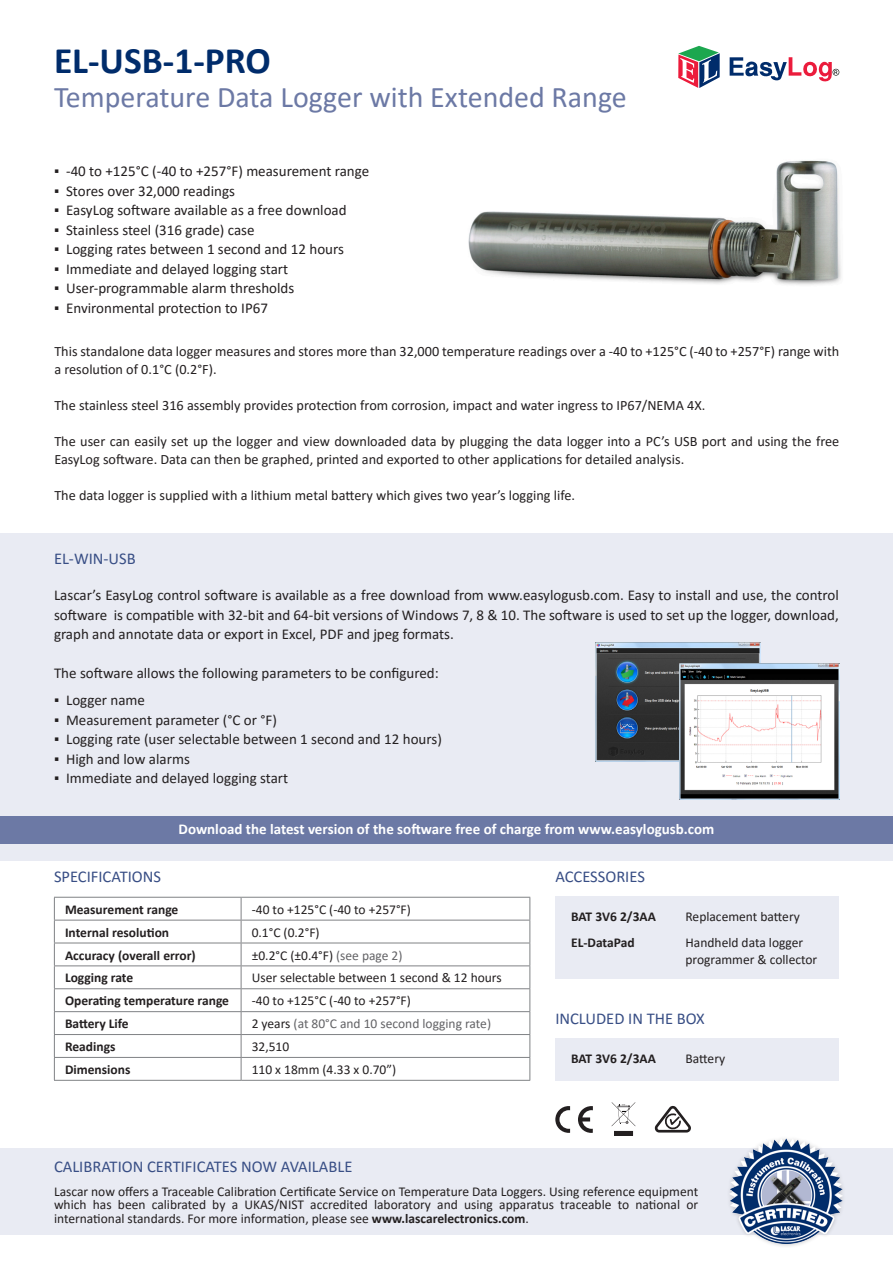
<style>
.page{position:relative;width:893px;height:1263px;background:#fff}
.page>*{position:absolute;margin:0;border:0;box-sizing:border-box;transform-origin:0 0}
.t1{font:700 37.5px "Calibri";color:#002c6b}
.t2{font:30px "Calibri";color:#6c79a5}
.t3{font:16.5px "Calibri";color:#384e85}
.Paragraph_Style_1{font:15px/19.5px "Calibri";color:#231f20;text-align:justify}
.t4{font:700 15px "Calibri";color:#fff}
.t5{font:14.25px/18px "Calibri";color:#231f20}
.Lascar_table_-_body{font:13.5px/13.5px "Calibri";color:#231f20}
.Lascar_table_-_left{font:700 13.5px "Calibri";color:#231f20}
.Lascar_table_-_body-2{font:13.5px "Calibri";color:#636366}
.s1{color:#636366}
.s2{color:#231f20}
.s3{font-weight:700}
</style>
<div class="page">
<div style="left:0;top:534px;width:893px;height:327px;background:#e9ebf3"></div>
<img style="left:596px;top:642px;width:165px;height:120px">
<img style="left:680px;top:663px;width:160px;height:136px">
<div style="left:0;top:816px;width:893px;height:28px;background:#6c79a5"></div>
<hr style="left:54px;top:897px;width:187px;height:1px;background:#808285">
<hr style="left:241px;top:897px;width:289px;height:1px;background:#808285">
<hr style="left:54px;top:920px;width:187px;height:1px;background:#808285">
<hr style="left:241px;top:920px;width:289px;height:1px;background:#808285">
<hr style="left:54px;top:943px;width:187px;height:1px;background:#808285">
<hr style="left:241px;top:943px;width:289px;height:1px;background:#808285">
<hr style="left:54px;top:965px;width:187px;height:1px;background:#808285">
<hr style="left:241px;top:965px;width:289px;height:1px;background:#808285">
<hr style="left:54px;top:988px;width:187px;height:1px;background:#808285">
<hr style="left:241px;top:988px;width:289px;height:1px;background:#808285">
<hr style="left:54px;top:1011px;width:187px;height:1px;background:#808285">
<svg style="left:54px;top:897px;width:1px;height:183px"></svg>
<hr style="left:241px;top:1011px;width:289px;height:1px;background:#808285">
<svg style="left:241px;top:897px;width:1px;height:183px"></svg>
<svg style="left:529px;top:897px;width:1px;height:183px"></svg>
<hr style="left:54px;top:1034px;width:187px;height:1px;background:#808285">
<hr style="left:54px;top:1057px;width:187px;height:1px;background:#808285">
<hr style="left:54px;top:1080px;width:187px;height:1px;background:#808285">
<hr style="left:241px;top:1034px;width:289px;height:1px;background:#808285">
<hr style="left:241px;top:1057px;width:289px;height:1px;background:#808285">
<hr style="left:241px;top:1080px;width:289px;height:1px;background:#808285">
<svg style="left:678px;top:46px;width:42px;height:42px"></svg>
<svg style="left:730px;top:57px;width:109px;height:24px"></svg>
<div style="left:555px;top:896px;width:284px;height:82px;background:#e9ebf3"></div>
<div style="left:555px;top:1038px;width:284px;height:43px;background:#e9ebf3"></div>
<div style="left:0;top:1149px;width:893px;height:86px;background:#e9ebf3"></div>
<div style="left:726px;top:1135px;width:120px;height:113px;background:#231f20;opacity:.25"></div>
<img style="left:730px;top:1139px;width:112px;height:104px">
<svg style="left:578px;top:1106px;width:15px;height:27px"></svg>
<svg style="left:555px;top:1106px;width:15px;height:27px"></svg>
<svg style="left:611px;top:1102px;width:24px;height:33px"></svg>
<svg style="left:654px;top:1105px;width:37px;height:27px"></svg>
<img style="left:468px;top:160px;width:373px;height:125px">
<p class="t1" style="left:54px;top:34px;width:218px">EL-USB-1-PRO</p>
<p class="t2" style="left:54px;top:77px;width:574px">Temperature Data Logger with Extended Range</p>
<p class="Paragraph_Style_1" style="left:54px;top:161px;width:317px">▪ -40 to +125°C (-40 to +257°F) measurement range</p>
<p class="Paragraph_Style_1" style="left:54px;top:181px;width:183px">▪ Stores over 32,000 readings</p>
<p class="Paragraph_Style_1" style="left:54px;top:200px;width:294px">▪ EasyLog software available as a free download</p>
<p class="Paragraph_Style_1" style="left:54px;top:220px;width:202px">▪ Stainless steel (316 grade) case</p>
<p class="Paragraph_Style_1" style="left:54px;top:239px;width:292px">▪ Logging rates between 1 second and 12 hours</p>
<p class="Paragraph_Style_1" style="left:54px;top:259px;width:236px">▪ Immediate and delayed logging start</p>
<p class="Paragraph_Style_1" style="left:54px;top:278px;width:242px">▪ User-programmable alarm thresholds</p>
<p class="Paragraph_Style_1" style="left:54px;top:298px;width:215px">▪ Environmental protection to IP67</p>
<p class="t5" style="left:54px;top:342px;width:786px">This standalone data logger measures and stores more than 32,000 temperature readings over a -40 to +125°C (-40 to +257°F) range with a resolution of 0.1°C (0.2°F).</p>
<p class="t5" style="left:54px;top:396px;width:653px">The stainless steel 316 assembly provides protection from corrosion, impact and water ingress to IP67/NEMA 4X.</p>
<p class="t5" style="left:54px;top:432px;width:786px">The user can easily set up the logger and view downloaded data by plugging the data logger into a PC’s USB port and using the free<br>EasyLog software. Data can then be graphed, printed and exported to other applications for detailed analysis.</p>
<p class="t5" style="left:54px;top:486px;width:522px">The data logger is supplied with a lithium metal battery which gives two year’s logging life.</p>
<p class="t3" style="left:54px;top:547px;width:83px">EL-WIN-USB</p>
<p class="Paragraph_Style_1" style="left:54px;top:585px;width:786px">Lascar’s EasyLog control software is available as a free download from www.easylogusb.com. Easy to install and use, the control software is compatible with 32-bit and 64-bit versions of Windows 7, 8 &amp; 10. The software is used to set up the logger, download, graph and annotate data or export in Excel, PDF and jpeg formats.</p>
<p class="Paragraph_Style_1" style="left:54px;top:663px;width:386px">The software allows the following parameters to be configured:</p>
<p class="Paragraph_Style_1" style="left:54px;top:690px;width:93px">▪ Logger name</p>
<p class="Paragraph_Style_1" style="left:54px;top:709px;width:224px">▪ Measurement parameter (°C or °F)</p>
<p class="Paragraph_Style_1" style="left:54px;top:729px;width:389px">▪ Logging rate (user selectable between 1 second and 12 hours)</p>
<p class="Paragraph_Style_1" style="left:54px;top:748px;width:137px">▪ High and low alarms</p>
<p class="Paragraph_Style_1" style="left:54px;top:768px;width:236px">▪ Immediate and delayed logging start</p>
<p class="t4" style="left:179px;top:819px;width:537px">Download the latest version of the software free of charge from www.easylogusb.com</p>
<p class="t3" style="left:54px;top:865px;width:109px">SPECIFICATIONS</p>
<p class="t3" style="left:555px;top:865px;width:91px">ACCESSORIES</p>
<p class="Lascar_table_-_left" style="left:65px;top:900px;width:115px">Measurement range</p>
<p class="Lascar_table_-_body" style="left:252px;top:902px;width:161px">-40 to +125°C (-40 to +257°F)</p>
<p class="Lascar_table_-_left" style="left:65px;top:922px;width:106px">Internal resolution</p>
<p class="Lascar_table_-_body" style="left:252px;top:925px;width:69px">0.1°C (0.2°F)</p>
<p class="Lascar_table_-_left" style="left:65px;top:945px;width:132px">Accuracy (overall error)</p>
<p class="Lascar_table_-_body" style="left:252px;top:948px;width:152px">±0.2°C (±0.4°F) <span class="s1">(see page 2)</span></p>
<p class="Lascar_table_-_left" style="left:65px;top:968px;width:70px">Logging rate</p>
<p class="Lascar_table_-_body" style="left:252px;top:971px;width:251px">User selectable between 1 second &amp; 12 hours</p>
<p class="Lascar_table_-_left" style="left:65px;top:991px;width:166px">Operating temperature range</p>
<p class="Lascar_table_-_body" style="left:252px;top:994px;width:161px">-40 to +125°C (-40 to +257°F)</p>
<p class="Lascar_table_-_left" style="left:65px;top:1014px;width:65px">Battery Life</p>
<p class="Lascar_table_-_body-2" style="left:252px;top:1014px;width:241px"><span class="s2">2 years</span> (at 80°C and 10 second logging rate)</p>
<p class="Lascar_table_-_left" style="left:65px;top:1037px;width:52px">Readings</p>
<p class="Lascar_table_-_body" style="left:252px;top:1039px;width:39px">32,510</p>
<p class="Lascar_table_-_left" style="left:65px;top:1060px;width:67px">Dimensions</p>
<p class="Lascar_table_-_body" style="left:252px;top:1062px;width:146px">110 x 18mm (4.33 x 0.70”)</p>
<p class="Lascar_table_-_left" style="left:571px;top:907px;width:86px">BAT 3V6 2/3AA</p>
<p class="Lascar_table_-_left" style="left:571px;top:933px;width:65px">EL-DataPad</p>
<p class="Lascar_table_-_body" style="left:685px;top:909px;width:116px">Replacement battery</p>
<p class="Lascar_table_-_body" style="left:685px;top:934px;width:133px;line-height:16.2px">Handheld data logger programmer &amp; collector</p>
<p class="t3" style="left:555px;top:1006px;width:151px">INCLUDED IN THE BOX</p>
<p class="Lascar_table_-_left" style="left:571px;top:1048px;width:86px">BAT 3V6 2/3AA</p>
<p class="Lascar_table_-_body" style="left:685px;top:1051px;width:41px">Battery</p>
<p class="t3" style="left:54px;top:1155px;width:300px">CALIBRATION CERTIFICATES NOW AVAILABLE</p>
<p class="Lascar_table_-_body" style="left:54px;top:1184px;width:646px;text-align:justify">Lascar now offers a Traceable Calibration Certificate Service on Temperature Data Loggers. Using reference equipment which has been calibrated by a UKAS/NIST accredited laboratory and using apparatus traceable to national or international standards. For more information, please see <span class="s3">www.lascarelectronics.com</span>.</p>
</div>
